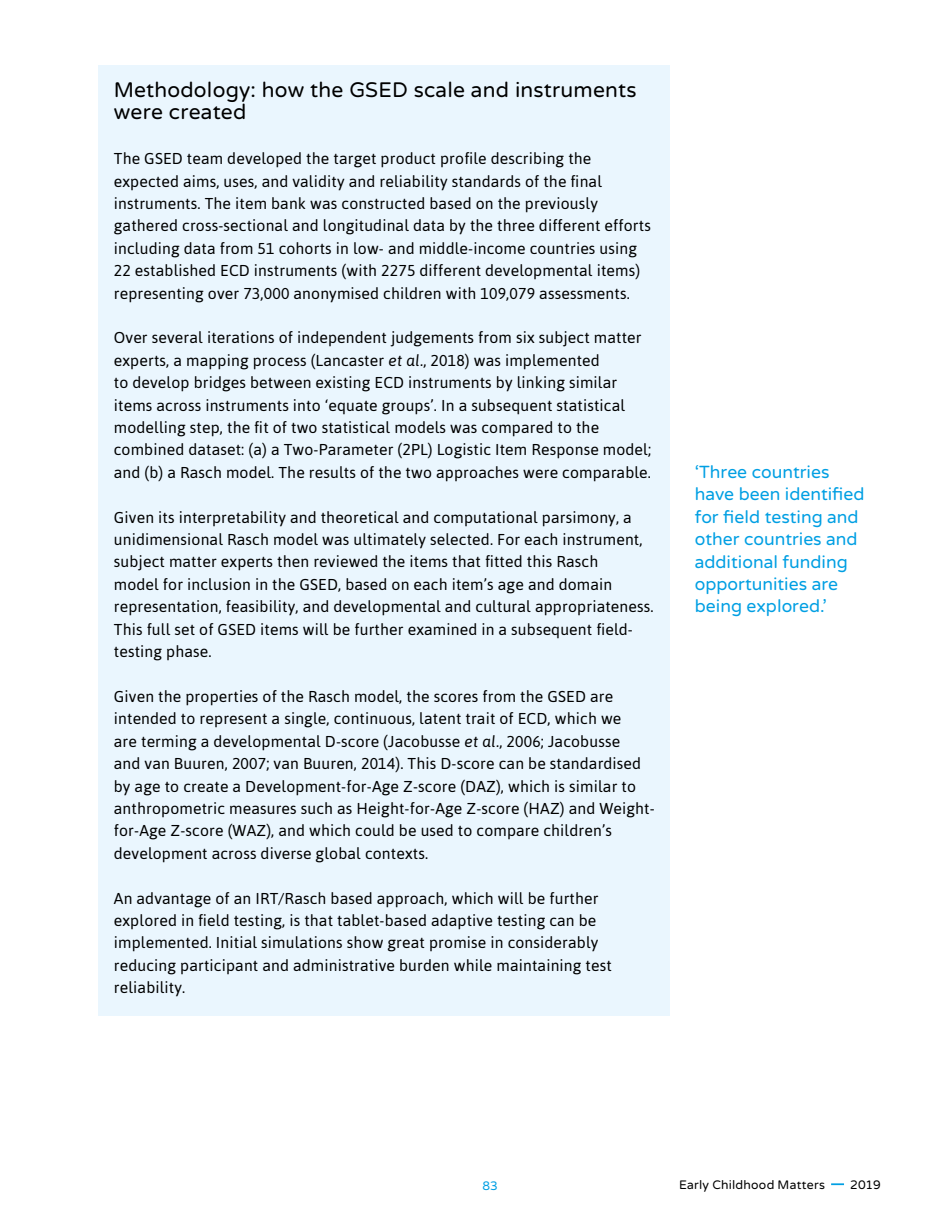
<style>
.page{position:relative;width:943px;height:1216px;background:#fff}
.page>*{position:absolute;margin:0;border:0;box-sizing:border-box;transform-origin:0 0}
.t1{font:21px/22.4px "Varela Round";letter-spacing:.01em;color:#000}
.t2{font:17.5px/22.4px "Varela Round";color:#009fe3}
.t3{font:15.75px/22.4px "Asap";letter-spacing:.01em;color:#000}
.t4{font:12.25px "Varela Round";letter-spacing:.02em;color:#000}
.t5{font:12.25px "Varela Round";color:#009fe3}
.s1{font-style:italic}
</style>
<div class="page">
<svg style="left:831px;top:1183px;width:13px;height:1px"></svg>
<div style="left:99px;top:65px;width:571px;height:950px;background:#eaf6fe"></div>
<h1 class="t1" style="left:114px;top:79px;width:524px">Methodology: how the GSED scale and instruments were created</h1>
<p class="t3" style="left:114px;top:147px;width:538px">The GSED team developed the target product profile describing the expected aims, uses, and validity and reliability standards of the final instruments. The item bank was constructed based on the previously gathered cross-sectional and longitudinal data by the three different efforts including data from 51 cohorts in low- and middle-income countries using 22 established ECD instruments (with 2275 different developmental items) representing over 73,000 anonymised children with 109,079 assessments.</p>
<p class="t3" style="left:114px;top:326px;width:539px">Over several iterations of independent judgements from six subject matter experts, a mapping process (Lancaster <span class="s1">et al.</span>, 2018) was implemented<br>to develop bridges between existing ECD instruments by linking similar items across instruments into ‘equate groups’. In a subsequent statistical modelling step, the fit of two statistical models was compared to the combined dataset: (a) a Two-Parameter (2PL) Logistic Item Response model; and (b) a Rasch model. The results of the two approaches were comparable.</p>
<p class="t3" style="left:114px;top:505px;width:541px">Given its interpretability and theoretical and computational parsimony, a unidimensional Rasch model was ultimately selected. For each instrument, subject matter experts then reviewed the items that fitted this Rasch<br>model for inclusion in the GSED, based on each item’s age and domain representation, feasibility, and developmental and cultural appropriateness.<br>This full set of GSED items will be further examined in a subsequent field&shy;testing phase.</p>
<p class="t3" style="left:114px;top:685px;width:542px">Given the properties of the Rasch model, the scores from the GSED are intended to represent a single, continuous, latent trait of ECD, which we<br>are terming a developmental D-score (Jacobusse <span class="s1">et al.</span>, 2006; Jacobusse<br>and van Buuren, 2007; van Buuren, 2014). This D-score can be standardised by age to create a Development-for-Age Z-score (DAZ), which is similar to anthropometric measures such as Height-for-Age Z-score (HAZ) and Weight&shy;for-Age Z-score (WAZ), and which could be used to compare children’s development across diverse global contexts.</p>
<p class="t3" style="left:114px;top:886px;width:499px">An advantage of an IRT/Rasch based approach, which will be further explored in field testing, is that tablet-based adaptive testing can be implemented. Initial simulations show great promise in considerably reducing participant and administrative burden while maintaining test reliability.</p>
<p class="t2" style="left:694px;top:461px;width:171px">‘Three countries have been identified for field testing and other countries and additional funding opportunities are being explored.'</p>
<p class="t5" style="left:482px;top:1178px;width:17px">83</p>
<p class="t4" style="left:679px;top:1177px;width:147px">Early Childhood Matters</p>
<p class="t4" style="left:850px;top:1177px;width:32px">2019</p>
</div>
